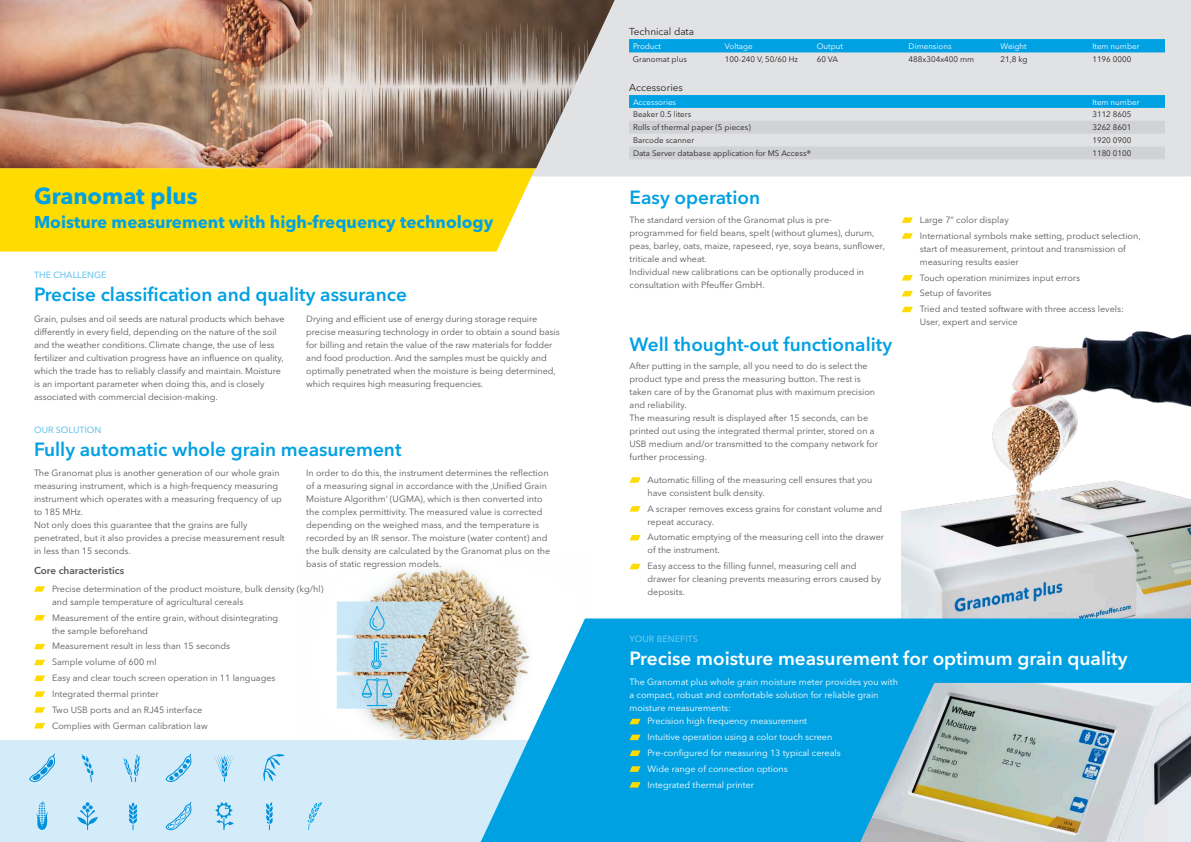
<style>
.page{position:relative;width:1191px;height:842px;background:#fff}
.page>*{position:absolute;margin:0;border:0;box-sizing:border-box;transform-origin:0 0}
.t1{font:700 23px "Avenir Next Cyr";color:#00a1e3}
.t2{font:600 19px "Avenir Next Cyr";color:#00a1e3}
.t3{font:600 19px "Avenir Next Cyr";color:#fff}
.t4{font:700 17px "Avenir Next Cyr";color:#00a1e3}
.t5{font:10px "Avenir Next Cyr";color:#231f20}
.t6{font:600 10px "Avenir Next Cyr";color:#57585a}
.t7{font:9px/13px "Avenir Next Cyr";color:#57585a}
.t8{font:9px/15.8px "Avenir Next Cyr";color:#fff}
.t9{font:500 9px "Avenir Next Cyr";color:#6fc6ef}
.t10{font:8px "Avenir Next Cyr";color:#231f20}
.t11{font:8px "Avenir Next Cyr";color:#fff}
</style>
<div class="page">
<img style="left:901px;top:331px;width:290px;height:287px">
<div style="left:535px;top:0;width:656px;height:176px;background:#e1e2e4"></div>
<img style="left:363px;top:567px;width:158px;height:173px">
<div style="left:0;top:740px;width:595px;height:102px;background:#d4ecf9"></div>
<div style="left:0;top:168px;width:535px;height:84px;background:#ffdc01"></div>
<img style="left:0;top:0;width:614px;height:168px">
<svg style="left:34px;top:586px;width:11px;height:6px"></svg>
<svg style="left:34px;top:615px;width:11px;height:5px"></svg>
<svg style="left:34px;top:644px;width:11px;height:5px"></svg>
<svg style="left:34px;top:660px;width:11px;height:5px"></svg>
<svg style="left:34px;top:675px;width:11px;height:6px"></svg>
<svg style="left:34px;top:691px;width:11px;height:6px"></svg>
<svg style="left:34px;top:707px;width:11px;height:6px"></svg>
<svg style="left:34px;top:723px;width:11px;height:5px"></svg>
<svg style="left:481px;top:618px;width:710px;height:224px;background:#19a7e1"></svg>
<div style="left:545px;top:693px;width:60px;height:42px;background:#00a1e3"></div>
<svg style="left:629px;top:719px;width:11px;height:5px"></svg>
<svg style="left:629px;top:735px;width:11px;height:5px"></svg>
<svg style="left:629px;top:750px;width:11px;height:6px"></svg>
<svg style="left:629px;top:766px;width:11px;height:6px"></svg>
<svg style="left:629px;top:782px;width:11px;height:6px"></svg>
<svg style="left:629px;top:477px;width:11px;height:6px"></svg>
<svg style="left:629px;top:506px;width:11px;height:6px"></svg>
<svg style="left:629px;top:535px;width:11px;height:5px"></svg>
<svg style="left:629px;top:564px;width:11px;height:5px"></svg>
<svg style="left:901px;top:217px;width:11px;height:6px"></svg>
<svg style="left:901px;top:233px;width:11px;height:6px"></svg>
<svg style="left:901px;top:275px;width:11px;height:6px"></svg>
<svg style="left:902px;top:291px;width:10px;height:5px"></svg>
<svg style="left:902px;top:307px;width:10px;height:5px"></svg>
<svg style="left:29px;top:753px;width:26px;height:29px"></svg>
<svg style="left:82px;top:754px;width:11px;height:28px"></svg>
<svg style="left:123px;top:754px;width:17px;height:28px"></svg>
<svg style="left:165px;top:753px;width:27px;height:29px"></svg>
<svg style="left:214px;top:755px;width:20px;height:26px"></svg>
<svg style="left:263px;top:754px;width:22px;height:27px"></svg>
<svg style="left:36px;top:802px;width:12px;height:28px"></svg>
<svg style="left:77px;top:802px;width:21px;height:28px"></svg>
<svg style="left:129px;top:802px;width:8px;height:28px"></svg>
<svg style="left:165px;top:801px;width:27px;height:29px"></svg>
<svg style="left:215px;top:802px;width:19px;height:28px"></svg>
<svg style="left:308px;top:802px;width:14px;height:28px"></svg>
<svg style="left:266px;top:802px;width:7px;height:28px"></svg>
<img style="left:336px;top:601px;width:107px;height:108px">
<svg style="left:629px;top:39px;width:536px;height:13px;background:#01a1e3"></svg>
<svg style="left:629px;top:95px;width:536px;height:13px;background:#02a1e3"></svg>
<svg style="left:629px;top:121px;width:536px;height:38px;background:#d6d7d9"></svg>
<img style="left:860px;top:683px;width:331px;height:159px">
<h1 class="t1" style="left:34px;top:182px;width:165px">Granomat plus</h1>
<h3 class="t4" style="left:34px;top:211px;width:461px">Moisture measurement with high-frequency technology</h3>
<p class="t9" style="left:34px;top:269px;width:74px">THE CHALLENGE</p>
<h2 class="t2" style="left:34px;top:282px;width:374px">Precise classification and quality assurance</h2>
<p class="t7" style="left:34px;top:312px;width:252px">Grain, pulses and oil seeds are natural products which behave differently in every field, depending on the nature of the soil and the weather conditions. Climate change, the use of less fertilizer and cultivation progress have an influence on quality, which the trade has to reliably classify and maintain. Moisture is an important parameter when doing this, and is closely associated with commercial decision-making.</p>
<p class="t7" style="left:306px;top:312px;width:255px">Drying and efficient use of energy during storage require precise measuring technology in order to obtain a sound basis for billing and retain the value of the raw materials for fodder and food production. And the samples must be quickly and optimally penetrated when the moisture is being determined, which requires high measuring frequencies.</p>
<p class="t9" style="left:34px;top:424px;width:69px">OUR SOLUTION</p>
<h2 class="t2" style="left:34px;top:437px;width:369px">Fully automatic whole grain measurement</h2>
<p class="t7" style="left:34px;top:466px;width:252px">The Granomat plus is another generation of our whole grain measuring instrument, which is a high-frequency measuring instrument which operates with a measuring frequency of up to 185 MHz.<br>Not only does this guarantee that the grains are fully penetrated, but it also provides a precise measurement result in less than 15 seconds.</p>
<p class="t7" style="left:306px;top:466px;width:245px">In order to do this, the instrument determines the reflection of a measuring signal in accordance with the ‚Unified Grain Moisture Algorithm‘ (UGMA), which is then converted into the complex permittivity. The measured value is corrected depending on the weighed mass, and the temperature is recorded by an IR sensor. The moisture (water content) and the bulk density are calculated by the Granomat plus on the basis of static regression models.</p>
<p class="t6" style="left:34px;top:564px;width:92px">Core characteristics</p>
<p class="t7" style="left:52px;top:582px;width:273px">Precise determination of the product moisture, bulk density (kg/hl) and sample temperature of agricultural cereals</p>
<p class="t7" style="left:52px;top:611px;width:228px">Measurement of the entire grain, without disintegrating the sample beforehand</p>
<p class="t7" style="left:52px;top:638px;width:225px;line-height:15.8px">Measurement result in less than 15 seconds<br>Sample volume of 600 ml<br>Easy and clear touch screen operation in 11 languages Integrated thermal printer<br>Two USB ports and an RJ45 interface<br>Complies with German calibration law</p>
<p class="t5" style="left:629px;top:26px;width:67px">Technical data</p>
<p class="t11" style="left:633px;top:41px;width:30px">Product</p>
<p class="t11" style="left:725px;top:41px;width:29px">Voltage</p>
<p class="t11" style="left:816px;top:41px;width:28px">Output</p>
<p class="t11" style="left:908px;top:41px;width:44px">Dimensions</p>
<p class="t11" style="left:1000px;top:41px;width:28px">Weight</p>
<p class="t11" style="left:1092px;top:41px;width:49px">Item number</p>
<p class="t10" style="left:633px;top:54px;width:55px">Granomat plus</p>
<p class="t10" style="left:725px;top:54px;width:75px">100-240 V, 50/60 Hz</p>
<p class="t10" style="left:816px;top:54px;width:23px">60 VA</p>
<p class="t10" style="left:908px;top:54px;width:67px">488x304x400 mm</p>
<p class="t10" style="left:1000px;top:54px;width:29px">21,8 kg</p>
<p class="t10" style="left:1092px;top:54px;width:41px">1196 0000</p>
<p class="t5" style="left:629px;top:82px;width:55px">Accessories</p>
<p class="t11" style="left:633px;top:97px;width:45px">Accessories</p>
<p class="t11" style="left:1092px;top:97px;width:49px">Item number</p>
<p class="t10" style="left:633px;top:110px;width:60px">Beaker 0.5 liters</p>
<p class="t10" style="left:1092px;top:110px;width:41px">3112 8605</p>
<p class="t10" style="left:633px;top:123px;width:119px">Rolls of thermal paper (5 pieces)</p>
<p class="t10" style="left:1092px;top:123px;width:41px">3262 8601</p>
<p class="t10" style="left:633px;top:135px;width:63px">Barcode scanner</p>
<p class="t10" style="left:1092px;top:135px;width:41px">1920 0900</p>
<p class="t10" style="left:633px;top:148px;width:180px">Data Server database application for MS Access®</p>
<p class="t10" style="left:1092px;top:148px;width:41px">1180 0100</p>
<h2 class="t2" style="left:629px;top:186px;width:132px">Easy operation</h2>
<p class="t7" style="left:629px;top:213px;width:257px">The standard version of the Granomat plus is pre&shy;programmed for field beans, spelt (without glumes), durum, peas, barley, oats, maize, rapeseed, rye, soya beans, sunflower, triticale and wheat.<br>Individual new calibrations can be optionally produced in consultation with Pfeuffer GmbH.</p>
<h2 class="t2" style="left:629px;top:333px;width:264px">Well thought-out functionality</h2>
<p class="t7" style="left:629px;top:359px;width:250px">After putting in the sample, all you need to do is select the product type and press the measuring button. The rest is taken care of by the Granomat plus with maximum precision and reliability.<br>The measuring result is displayed after 15 seconds, can be printed out using the integrated thermal printer, stored on a USB medium and/or transmitted to the company network for further processing.</p>
<p class="t7" style="left:647px;top:473px;width:226px">Automatic filling of the measuring cell ensures that you have consistent bulk density.</p>
<p class="t7" style="left:647px;top:502px;width:236px">A scraper removes excess grains for constant volume and repeat accuracy.</p>
<p class="t7" style="left:647px;top:531px;width:238px">Automatic emptying of the measuring cell into the drawer of the instrument.</p>
<p class="t7" style="left:647px;top:560px;width:235px">Easy access to the filling funnel, measuring cell and drawer for cleaning prevents measuring errors caused by deposits.</p>
<p class="t7" style="left:919px;top:212px;width:222px;line-height:15.8px">Large 7“ color display<br>International symbols make setting, product selection,</p>
<p class="t7" style="left:919px;top:242px;width:208px">start of measurement, printout and transmission of measuring results easier</p>
<p class="t7" style="left:919px;top:270px;width:205px;line-height:15.8px">Touch operation minimizes input errors<br>Setup of favorites<br>Tried and tested software with three access levels:</p>
<p class="t7" style="left:919px;top:316px;width:99px">User, expert and service</p>
<p class="t9" style="left:629px;top:634px;width:70px">YOUR BENEFITS</p>
<h2 class="t3" style="left:629px;top:647px;width:499px">Precise moisture measurement for optimum grain quality</h2>
<p class="t8" style="left:629px;top:674px;width:270px">The Granomat plus whole grain moisture meter provides you with</p>
<p class="t8" style="left:629px;top:687px;width:250px">a compact, robust and comfortable solution for reliable grain</p>
<p class="t8" style="left:629px;top:700px;width:103px">moisture measurements:</p>
<p class="t8" style="left:647px;top:713px;width:161px">Precision high frequency measurement</p>
<p class="t8" style="left:647px;top:729px;width:195px">Intuitive operation using a color touch screen Pre-configured for measuring 13 typical cereals Wide range of connection options<br>Integrated thermal printer</p>
</div>
